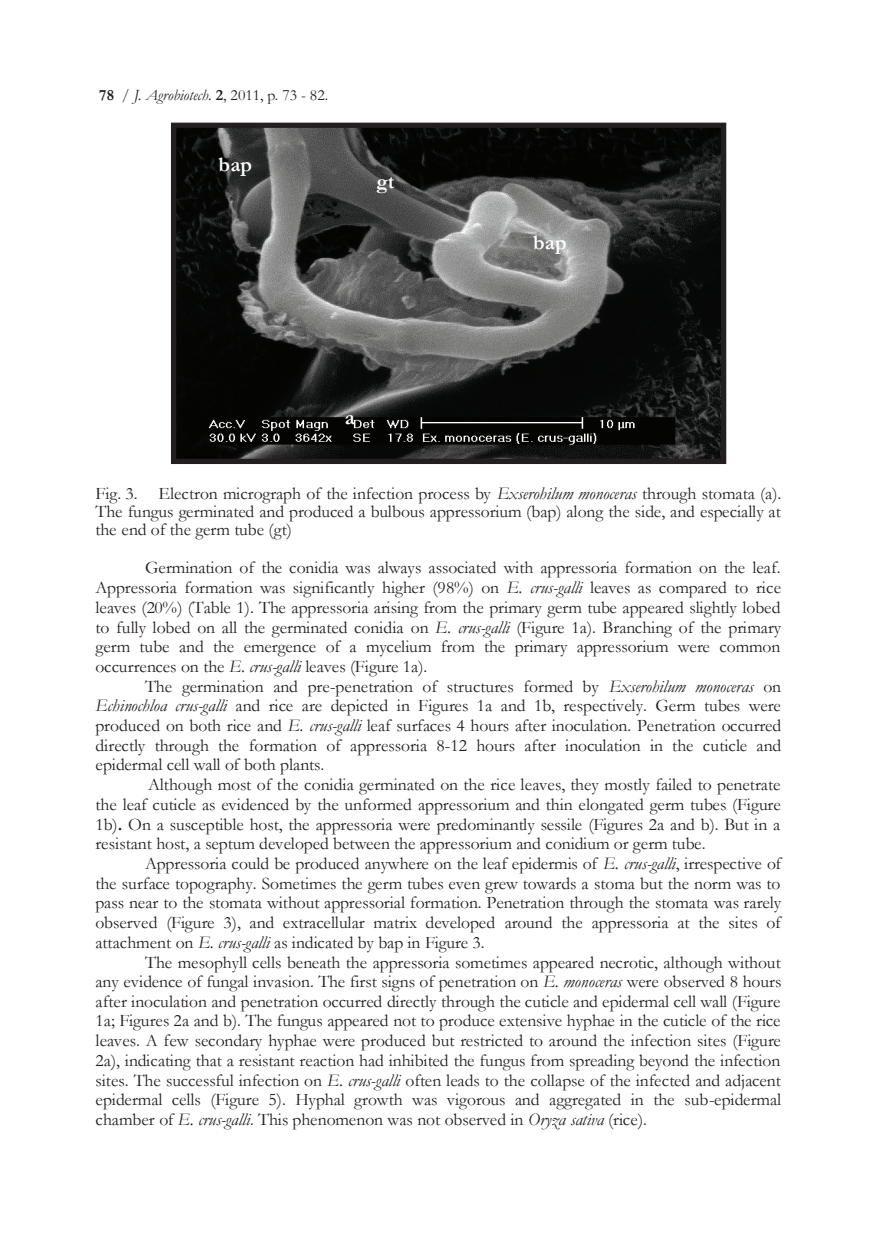
<style>
.page{position:relative;width:874px;height:1241px;background:#fff}
.page>*{position:absolute;margin:0;border:0;box-sizing:border-box;transform-origin:0 0}
.t1{font:700 21px "Garamond";color:#fff}
.t2{font:17.68px/19.8px "Garamond";letter-spacing:-.005em;color:#231f20;text-align:justify}
.t3{font:15.75px "Garamond";color:#231f20}
.s1{font-weight:700}
.s2{font-style:italic}
</style>
<div class="page">
<img style="left:177px;top:129px;width:543px;height:329px">
<div style="left:171px;top:123px;width:555px;height:341px;border:5px solid #231f20"></div>
<p class="t3" style="left:99px;top:85px;width:230px"><span class="s1">78</span> / <span class="s2">J. Agrobiotech.</span> <span class="s1">2</span>, 2011, p. 73 - 82.</p>
<p class="t1" style="left:218px;top:150px;width:35px">bap</p>
<p class="t1" style="left:376px;top:167px;width:19px">gt</p>
<p class="t1" style="left:344px;top:402px;width:12px">a</p>
<p class="t1" style="left:533px;top:228px;width:35px">bap</p>
<p class="t2" style="left:95px;top:484px;width:687px;line-height:17.7px">Fig. 3. Electron micrograph of the infection process by <span class="s2">Exserohilum monoceras</span> through stomata (a).<br>The fungus germinated and produced a bulbous appressorium (bap) along the side, and especially at the end of the germ tube (gt)</p>
<p class="t2" style="left:95px;top:557px;width:687px;text-indent:50px">Germination of the conidia was always associated with appressoria formation on the leaf.<br>Appressoria formation was significantly higher (98%) on <span class="s2">E. crus-galli</span> leaves as compared to rice leaves (20%) (Table 1). The appressoria arising from the primary germ tube appeared slightly lobed to fully lobed on all the germinated conidia on <span class="s2">E. crus-galli</span> (Figure 1a). Branching of the primary germ tube and the emergence of a mycelium from the primary appressorium were common occurrences on the <span class="s2">E. crus-galli</span> leaves (Figure 1a).</p>
<p class="t2" style="left:95px;top:676px;width:687px;text-indent:50px">The germination and pre-penetration of structures formed by <span class="s2">Exserohilum monoceras</span> on <span class="s2">Echinochloa crus-galli</span> and rice are depicted in Figures 1a and 1b, respectively. Germ tubes were produced on both rice and <span class="s2">E. crus-galli</span> leaf surfaces 4 hours after inoculation. Penetration occurred directly through the formation of appressoria 8-12 hours after inoculation in the cuticle and epidermal cell wall of both plants.</p>
<p class="t2" style="left:95px;top:774px;width:686px;text-indent:53px">Although most of the conidia germinated on the rice leaves, they mostly failed to penetrate the leaf cuticle as evidenced by the unformed appressorium and thin elongated germ tubes (Figure 1b)<span class="s1">.</span> On a susceptible host, the appressoria were predominantly sessile (Figures 2a and b). But in a resistant host, a septum developed between the appressorium and conidium or germ tube.</p>
<p class="t2" style="left:95px;top:852px;width:687px;text-indent:50px">Appressoria could be produced anywhere on the leaf epidermis of <span class="s2">E. crus-galli</span>, irrespective of the surface topography. Sometimes the germ tubes even grew towards a stoma but the norm was to pass near to the stomata without appressorial formation. Penetration through the stomata was rarely observed (Figure 3), and extracellular matrix developed around the appressoria at the sites of attachment on <span class="s2">E. crus-galli</span> as indicated by bap in Figure 3.</p>
<p class="t2" style="left:95px;top:951px;width:687px;text-indent:50px">The mesophyll cells beneath the appressoria sometimes appeared necrotic, although without any evidence of fungal invasion. The first signs of penetration on <span class="s2">E. monoceras</span> were observed 8 hours after inoculation and penetration occurred directly through the cuticle and epidermal cell wall (Figure 1a; Figures 2a and b). The fungus appeared not to produce extensive hyphae in the cuticle of the rice leaves. A few secondary hyphae were produced but restricted to around the infection sites (Figure 2a), indicating that a resistant reaction had inhibited the fungus from spreading beyond the infection sites. The successful infection on <span class="s2">E. crus-galli</span> often leads to the collapse of the infected and adjacent epidermal cells (Figure 5). Hyphal growth was vigorous and aggregated in the sub-epidermal chamber of <span class="s2">E. crus-galli</span>. This phenomenon was not observed in <span class="s2">Oryza sativa</span> (rice).</p>
</div>
